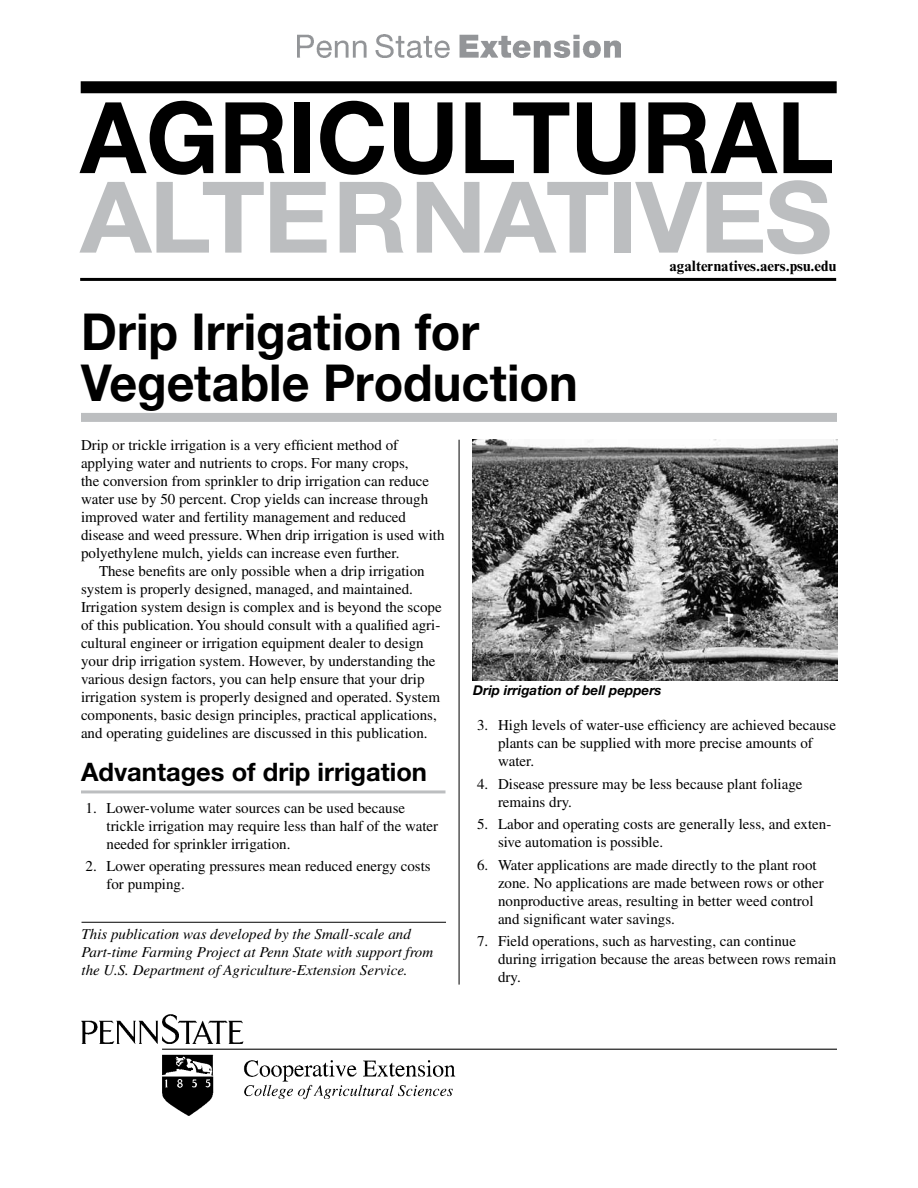
<style>
.page{position:relative;width:918px;height:1188px;background:#fff}
.page>*{position:absolute;margin:0;border:0;box-sizing:border-box;transform-origin:0 0}
.t1{font:700 99px "Helvetica Neue LT Std";color:#000}
.t2{font:700 99px "Helvetica Neue LT Std";letter-spacing:-.02em;color:#bcbec0;scale:1.05 1}
.t3{font:700 51px/51px "Helvetica Neue LT Std";color:#000;scale:.95 1}
.t4{font:700 25.5px "Helvetica Neue LT Std";color:#000}
.t5{font:15px/18px "Times LT Std";color:#000}
.t6{font:italic 15px/18px "Times LT Std";color:#000}
.t7{font:700 15px "Times New Roman MT Std";color:#000}
.t8{font:italic 700 13.5px "Helvetica Neue LT Std";color:#000}
</style>
<div class="page">
<div style="left:81px;top:413px;width:756px;height:9px;background:#bcbec0"></div>
<hr style="left:459px;top:440px;width:1px;height:545px;background:#000">
<hr style="left:80px;top:278px;width:756px;height:3px;background:#000">
<div style="left:81px;top:81px;width:756px;height:12px;background:#000"></div>
<img style="left:81px;top:1014px;width:756px;height:102px">
<img style="left:298px;top:34px;width:323px;height:24px">
<hr style="left:82px;top:922px;width:364px;height:1px;background:#000">
<hr style="left:81px;top:790px;width:365px;height:3px;background:#bcbec0">
<img style="left:473px;top:440px;width:364px;height:241px">
<h1 class="t1" style="left:80px;top:77px;width:755px">AGRICULTURAL</h1>
<h1 class="t2" style="left:80px;top:156px;width:718px">ALTERNATIVES</h1>
<p class="t7" style="left:669px;top:256px;width:168px">agalternatives.aers.psu.edu</p>
<h2 class="t3" style="left:81px;top:305px;width:525px">Drip Irrigation for<br>Vegetable Production</h2>
<p class="t5" style="left:81px;top:436px;width:365px">Drip or trickle irrigation is a very efficient method of applying water and nutrients to crops. For many crops,<br>the conversion from sprinkler to drip irrigation can reduce water use by 50 percent. Crop yields can increase through improved water and fertility management and reduced disease and weed pressure. When drip irrigation is used with polyethylene mulch, yields can increase even further.</p>
<p class="t5" style="left:81px;top:562px;width:362px;text-indent:18px">These benefits are only possible when a drip irrigation system is properly designed, managed, and maintained.<br>Irrigation system design is complex and is beyond the scope of this publication. You should consult with a qualified agri&shy;cultural engineer or irrigation equipment dealer to design your drip irrigation system. However, by understanding the various design factors, you can help ensure that your drip irrigation system is properly designed and operated. System components, basic design principles, practical applications, and operating guidelines are discussed in this publication.</p>
<h3 class="t4" style="left:81px;top:757px;width:348px">Advantages of drip irrigation</h3>
<p class="t5" style="left:106px;top:799px;width:333px;text-indent:-21px">1. Lower-volume water sources can be used because trickle irrigation may require less than half of the water needed for sprinkler irrigation.</p>
<p class="t5" style="left:106px;top:857px;width:326px;text-indent:-21px">2. Lower operating pressures mean reduced energy costs for pumping.</p>
<p class="t6" style="left:82px;top:925px;width:353px">This publication was developed by the Small-scale and<br>Part-time Farming Project at Penn State with support from the U.S. Department of Agriculture-Extension Service.</p>
<p class="t8" style="left:473px;top:682px;width:190px">Drip irrigation of bell peppers</p>
<p class="t5" style="left:498px;top:716px;width:340px;text-indent:-21px">3. High levels of water-use efficiency are achieved because plants can be supplied with more precise amounts of water.</p>
<p class="t5" style="left:498px;top:775px;width:306px;text-indent:-21px">4. Disease pressure may be less because plant foliage remains dry.</p>
<p class="t5" style="left:498px;top:815px;width:335px;text-indent:-21px">5. Labor and operating costs are generally less, and exten&shy;sive automation is possible.</p>
<p class="t5" style="left:498px;top:856px;width:327px;text-indent:-21px">6. Water applications are made directly to the plant root zone. No applications are made between rows or other nonproductive areas, resulting in better weed control and significant water savings.</p>
<p class="t5" style="left:498px;top:932px;width:340px;text-indent:-21px">7. Field operations, such as harvesting, can continue during irrigation because the areas between rows remain dry.</p>
</div>
